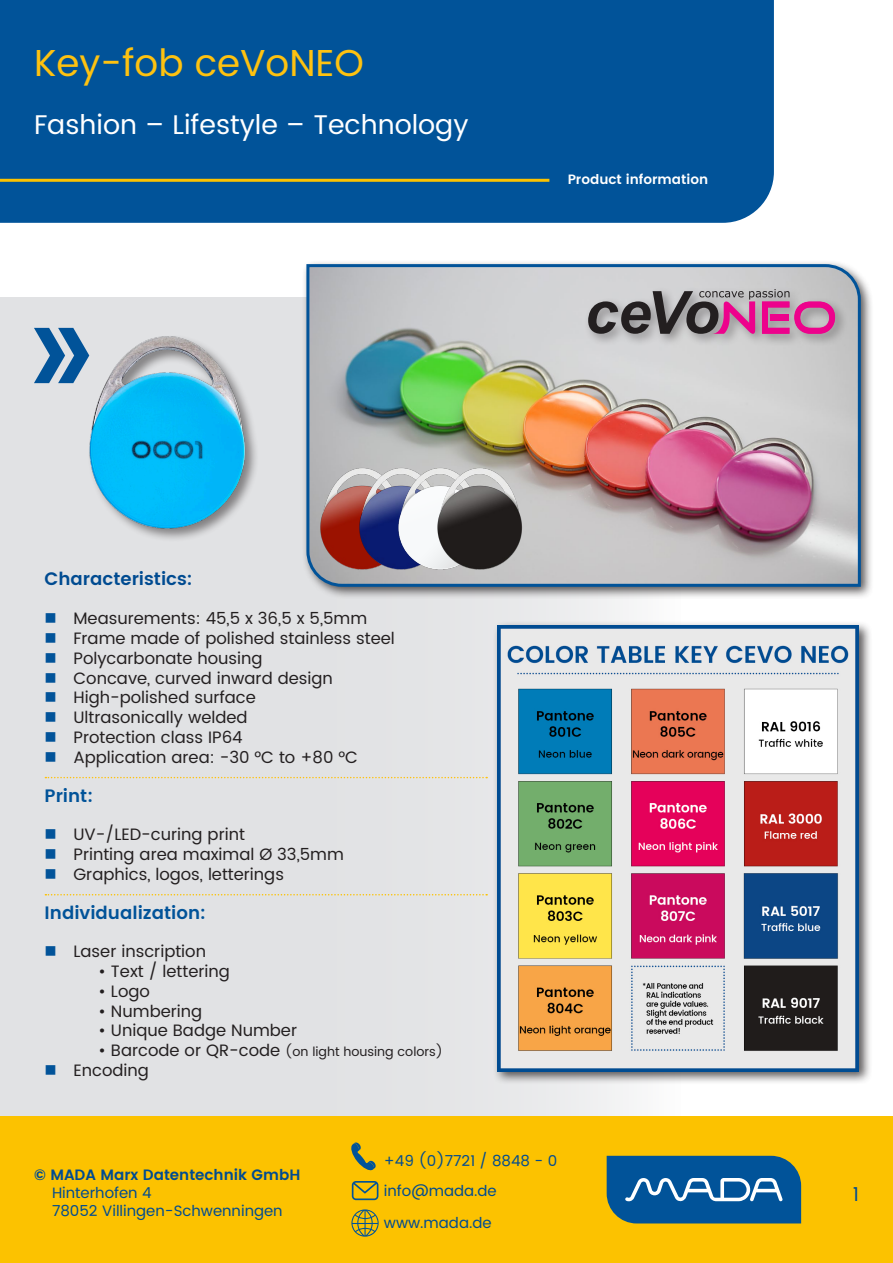
<style>
.page{position:relative;width:893px;height:1263px;background:#fff}
.page>*{position:absolute;margin:0;border:0;box-sizing:border-box;transform-origin:0 0}
.t1{font:37.5px "Poppins";color:#fec210}
.t2{font:27px "Poppins";color:#fff}
.t3{font:19.5px "Poppins";color:#004b91}
.t4{font:600 18px "Poppins";color:#015399}
.t5{font:600 18px "Poppins";color:#004b91}
.t6{font:16.5px "Poppins";color:#231f20}
.t7{font:15px/18px "Poppins";color:#004b91}
.t8{font:600 13.5px "Poppins";color:#fff}
.t9{font:12.75px "Poppins";color:#231f20}
.s1{color:#015399}
.s2{font-size:16.5px}
.s3{font-weight:600}
</style>
<div class="page">
<div style="left:0;top:298px;width:680px;height:965px;background:#e1e2e4"></div>
<div style="left:0;top:0;width:774px;height:223px;background:#015399"></div>
<div style="left:0;top:1116px;width:893px;height:147px;background:#fcc200"></div>
<hr style="left:0;top:179px;width:549px;height:3px;background:#fcc200">
<svg style="left:607px;top:1156px;width:194px;height:67px;background:#1f669e"></svg>
<svg style="left:351px;top:1142px;width:25px;height:28px"></svg>
<svg style="left:352px;top:1181px;width:26px;height:19px"></svg>
<svg style="left:351px;top:1209px;width:28px;height:27px"></svg>
<div style="left:493px;top:620px;width:379px;height:465px;background:#231f20;opacity:.75"></div>
<img style="left:497px;top:625px;width:362px;height:446px">
<div style="left:302px;top:259px;width:572px;height:341px;background:#231f20;opacity:.75"></div>
<img style="left:305px;top:263px;width:557px;height:325px">
<div style="left:583px;top:285px;width:265px;height:62px;background:#231f20;opacity:.4"></div>
<svg style="left:588px;top:289px;width:247px;height:45px;background:#a07a91"></svg>
<svg style="left:45px;top:777px;width:442px;height:1px"></svg>
<svg style="left:45px;top:894px;width:442px;height:1px"></svg>
<img style="left:3px;top:275px;width:327px;height:325px">
<img style="left:310px;top:466px;width:40px;height:106px">
<img style="left:350px;top:466px;width:39px;height:106px">
<img style="left:389px;top:466px;width:39px;height:106px">
<img style="left:428px;top:466px;width:106px;height:106px">
<p class="t1" style="left:34px;top:35px;width:331px">Key-fob ceVoNEO</p>
<p class="t2" style="left:34px;top:105px;width:436px">Fashion – Lifestyle – Technology</p>
<p class="t8" style="left:568px;top:170px;width:142px">Product information</p>
<p class="t5" style="left:45px;top:565px;width:149px">Characteristics:</p>
<p class="t6" style="left:45px;top:606px;width:324px"><span class="s1">■</span> Measurements: 45,5 x 36,5 x 5,5mm</p>
<p class="t6" style="left:45px;top:626px;width:352px"><span class="s1">■</span> Frame made of polished stainless steel</p>
<p class="t6" style="left:45px;top:646px;width:219px"><span class="s1">■</span> Polycarbonate housing</p>
<p class="t6" style="left:45px;top:666px;width:290px"><span class="s1">■</span> Concave, curved inward design</p>
<p class="t6" style="left:45px;top:686px;width:213px"><span class="s1">■</span> High-polished surface</p>
<p class="t6" style="left:45px;top:705px;width:204px"><span class="s1">■</span> Ultrasonically welded</p>
<p class="t6" style="left:45px;top:725px;width:200px"><span class="s1">■</span> Protection class IP64</p>
<p class="t6" style="left:45px;top:745px;width:315px"><span class="s1">■</span> Application area: -30 °C to +80 °C</p>
<p class="t4" style="left:45px;top:783px;width:50px">Print:</p>
<p class="t6" style="left:45px;top:822px;width:202px"><span class="s1">■</span> UV-/LED-curing print</p>
<p class="t6" style="left:45px;top:842px;width:301px"><span class="s1">■</span> Printing area maximal Ø 33,5mm</p>
<p class="t6" style="left:45px;top:862px;width:241px"><span class="s1">■</span> Graphics, logos, letterings</p>
<p class="t4" style="left:45px;top:900px;width:163px">Individualization:</p>
<p class="t6" style="left:45px;top:939px;width:163px"><span class="s1">■</span> Laser inscription</p>
<p class="t6" style="left:99px;top:959px;width:133px">• Text / lettering</p>
<p class="t6" style="left:99px;top:979px;width:53px">• Logo</p>
<p class="t6" style="left:99px;top:999px;width:105px">• Numbering</p>
<p class="t6" style="left:99px;top:1019px;width:200px">• Unique Badge Number</p>
<p class="t9" style="left:99px;top:1042px;width:346px"><span class="s2">• Barcode or QR-code</span> (on light housing colors)</p>
<p class="t6" style="left:45px;top:1058px;width:106px"><span class="s1">■</span> Encoding</p>
<p class="t7" style="left:52px;top:1166px;width:250px;text-indent:-18px"><span class="s3">© MADA Marx Datentechnik GmbH<br></span>Hinterhofen 4<br>78052 Villingen-Schwenningen</p>
<p class="t7" style="left:384px;top:1152px;width:175px">+49 (0)7721 / 8848 - 0</p>
<p class="t7" style="left:384px;top:1183px;width:114px">info@mada.de</p>
<p class="t7" style="left:384px;top:1214px;width:109px">www.mada.de</p>
<p class="t3" style="left:853px;top:1179px;width:8px">1</p>
</div>
